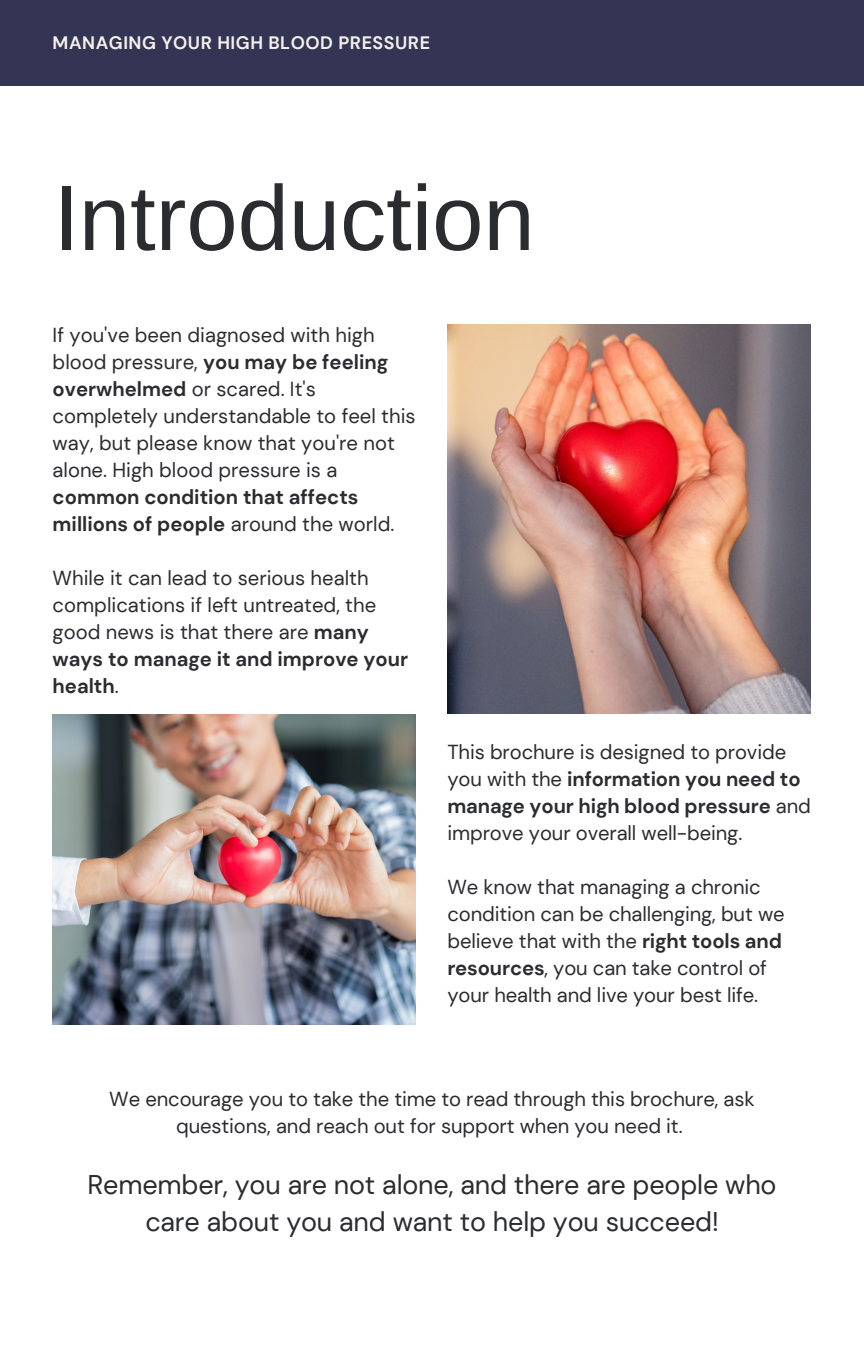
<style>
.page{position:relative;width:864px;height:1350px;background:#fff}
.page>*{position:absolute;margin:0;border:0;box-sizing:border-box;transform-origin:0 0}
.t1{font:92.25px "Arimo";color:#2b2c30}
.t2{font:27px/37.1px "DM Sans";letter-spacing:-.005em;color:#2b2c30;text-align:center}
.t3{font:20.25px/27px "DM Sans";letter-spacing:-.005em;color:#2b2c30}
.t4{font:700 20.25px/27px "DM Sans";color:#2b2c30}
.t5{font:700 18px "DM Sans";letter-spacing:.03em;color:#f4f0eb}
.s1{font-weight:700}
.s2{font-weight:400}
</style>
<div class="page">
<img style="left:447px;top:324px;width:363px;height:390px">
<img style="left:53px;top:714px;width:362px;height:311px">
<div style="left:0;top:0;width:864px;height:85px;background:#343454"></div>
<p class="t5" style="left:53px;top:31px;width:379px">MANAGING YOUR HIGH BLOOD PRESSURE</p>
<h1 class="t1" style="left:53px;top:167px;width:483px">Introduction</h1>
<p class="t3" style="left:53px;top:322px;width:365px">If you've been diagnosed with high blood pressure, <span class="s1">you may be feeling overwhelmed</span> or scared. It's completely understandable to feel this way, but please know that you're not alone. High blood pressure is a</p>
<p class="t4" style="left:53px;top:484px;width:343px">common condition that affects millions of people <span class="s2">around the world.</span></p>
<p class="t3" style="left:53px;top:565px;width:357px">While it can lead to serious health complications if left untreated, the good news is that there are <span class="s1">many ways to manage it and improve your health</span>.</p>
<p class="t3" style="left:447px;top:739px;width:365px">This brochure is designed to provide you with the <span class="s1">information you need to manage your high blood pressure</span> and improve your overall well-being.</p>
<p class="t3" style="left:447px;top:874px;width:339px">We know that managing a chronic condition can be challenging, but we believe that with the <span class="s1">right tools and resources</span>, you can take control of your health and live your best life.</p>
<p class="t3" style="left:109px;top:1086px;width:647px;text-align:center">We encourage you to take the time to read through this brochure, ask questions, and reach out for support when you need it.</p>
<h2 class="t2" style="left:87px;top:1166px;width:691px">Remember, you are not alone, and there are people who care about you and want to help you succeed!</h2>
</div>
